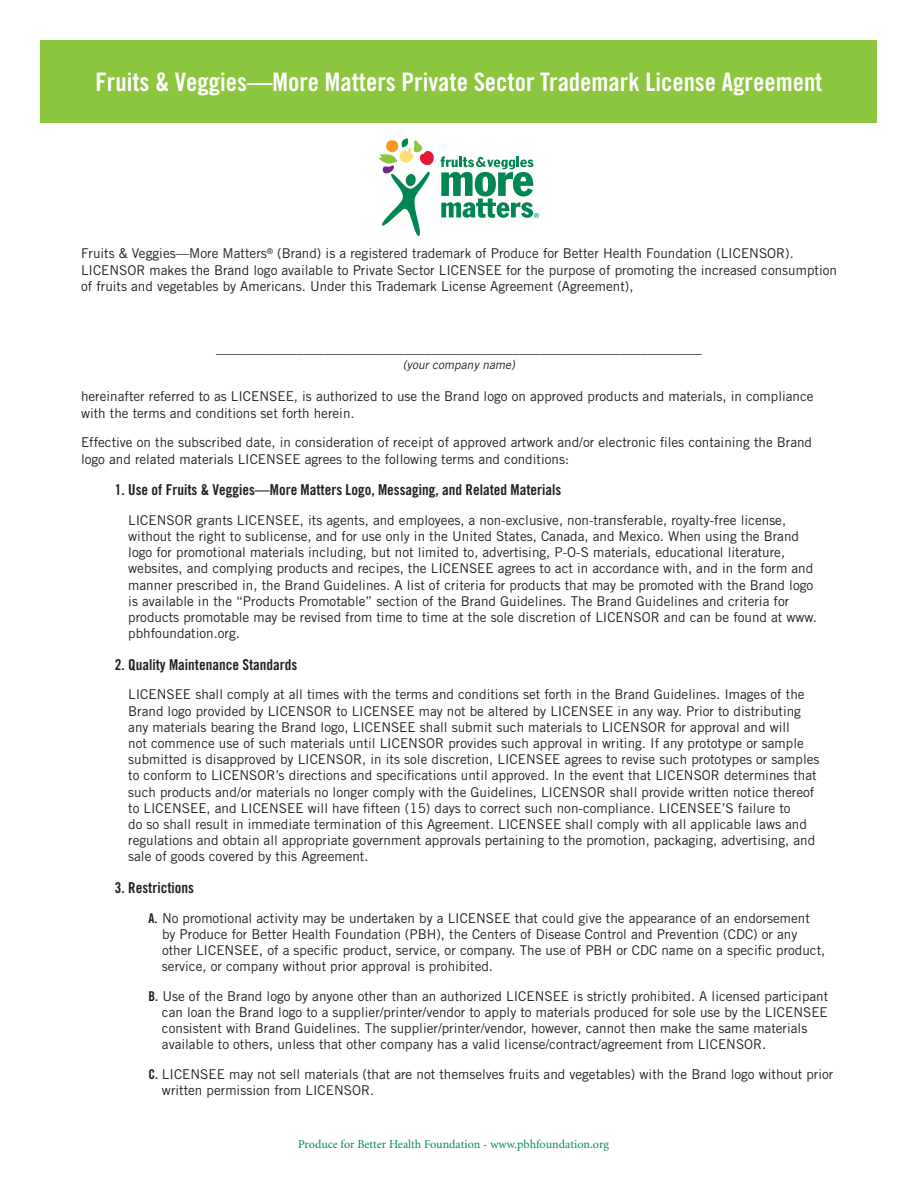
<style>
.page{position:relative;width:918px;height:1188px;background:#fff}
.page>*{position:absolute;margin:0;border:0;box-sizing:border-box;transform-origin:0 0}
.t1{font:25.5px "Trade Gothic Bold Cond Twenty";color:#fff}
.t2{font:15px "Trade Gothic Bold Cond Twenty";color:#231f20}
.t3{font:13.5px/16.2px "Trade Gothic";color:#231f20}
.t4{font:12px "Minion";color:#008751}
.t5{font:italic 12px "Trade Gothic";color:#231f20}
.t6{font:6.9px "Trade Gothic";color:#008751}
.s1{font-family:"Trade Gothic Bold Cond Twenty"}
</style>
<div class="page">
<div style="left:40px;top:40px;width:838px;height:83px;background:#8cc63f"></div>
<svg style="left:379px;top:138px;width:55px;height:98px"></svg>
<svg style="left:440px;top:156px;width:94px;height:62px"></svg>
<h1 class="t1" style="left:96px;top:73px;width:728px">Fruits &amp; Veggies—More Matters Private Sector Trademark License Agreement</h1>
<p class="t6" style="left:534px;top:213px;width:7px">®</p>
<p class="t3" style="left:81px;top:247px;width:758px">Fruits &amp; Veggies—More Matters<sup>®</sup> (Brand) is a registered trademark of Produce for Better Health Foundation (LICENSOR).<br>LICENSOR makes the Brand logo available to Private Sector LICENSEE for the purpose of promoting the increased consumption of fruits and vegetables by Americans. Under this Trademark License Agreement (Agreement),</p>
<p class="t3" style="left:216px;top:341px;width:487px">________________________________________________________________________</p>
<p class="t5" style="left:403px;top:360px;width:116px">(your company name)</p>
<p class="t3" style="left:81px;top:390px;width:734px">hereinafter referred to as LICENSEE, is authorized to use the Brand logo on approved products and materials, in compliance with the terms and conditions set forth herein.</p>
<p class="t3" style="left:81px;top:436px;width:733px">Effective on the subscribed date, in consideration of receipt of approved artwork and/or electronic files containing the Brand logo and related materials LICENSEE agrees to the following terms and conditions:</p>
<p class="t2" style="left:115px;top:484px;width:448px">1. Use of Fruits &amp; Veggies—More Matters Logo, Messaging, and Related Materials</p>
<p class="t3" style="left:128px;top:513px;width:690px">LICENSOR grants LICENSEE, its agents, and employees, a non-exclusive, non-transferable, royalty-free license, without the right to sublicense, and for use only in the United States, Canada, and Mexico. When using the Brand logo for promotional materials including, but not limited to, advertising, P-O-S materials, educational literature, websites, and complying products and recipes, the LICENSEE agrees to act in accordance with, and in the form and manner prescribed in, the Brand Guidelines. A list of criteria for products that may be promoted with the Brand logo is available in the “Products Promotable” section of the Brand Guidelines. The Brand Guidelines and criteria for products promotable may be revised from time to time at the sole discretion of LICENSOR and can be found at www. pbhfoundation.org.</p>
<p class="t2" style="left:115px;top:659px;width:184px">2. Quality Maintenance Standards</p>
<p class="t3" style="left:128px;top:688px;width:693px">LICENSEE shall comply at all times with the terms and conditions set forth in the Brand Guidelines. Images of the Brand logo provided by LICENSOR to LICENSEE may not be altered by LICENSEE in any way. Prior to distributing any materials bearing the Brand logo, LICENSEE shall submit such materials to LICENSOR for approval and will<br>not commence use of such materials until LICENSOR provides such approval in writing. If any prototype or sample submitted is disapproved by LICENSOR, in its sole discretion, LICENSEE agrees to revise such prototypes or samples to conform to LICENSOR’s directions and specifications until approved. In the event that LICENSOR determines that such products and/or materials no longer comply with the Guidelines, LICENSOR shall provide written notice thereof to LICENSEE, and LICENSEE will have fifteen (15) days to correct such non-compliance. LICENSEE’S failure to<br>do so shall result in immediate termination of this Agreement. LICENSEE shall comply with all applicable laws and regulations and obtain all appropriate government approvals pertaining to the promotion, packaging, advertising, and sale of goods covered by this Agreement.</p>
<p class="t2" style="left:115px;top:882px;width:81px">3. Restrictions</p>
<p class="t3" style="left:162px;top:911px;width:665px;text-indent:-13px"><span class="s1">A.</span> No promotional activity may be undertaken by a LICENSEE that could give the appearance of an endorsement by Produce for Better Health Foundation (PBH), the Centers of Disease Control and Prevention (CDC) or any other LICENSEE, of a specific product, service, or company. The use of PBH or CDC name on a specific product, service, or company without prior approval is prohibited.</p>
<p class="t3" style="left:162px;top:989px;width:668px;text-indent:-14px"><span class="s1">B.</span> Use of the Brand logo by anyone other than an authorized LICENSEE is strictly prohibited. A licensed participant can loan the Brand logo to a supplier/printer/vendor to apply to materials produced for sole use by the LICENSEE consistent with Brand Guidelines. The supplier/printer/vendor, however, cannot then make the same materials available to others, unless that other company has a valid license/contract/agreement from LICENSOR.</p>
<p class="t3" style="left:162px;top:1068px;width:673px;text-indent:-14px"><span class="s1">C.</span> LICENSEE may not sell materials (that are not themselves fruits and vegetables) with the Brand logo without prior written permission from LICENSOR.</p>
<p class="t4" style="left:298px;top:1139px;width:312px">Produce for Better Health Foundation - www.pbhfoundation.org</p>
</div>
